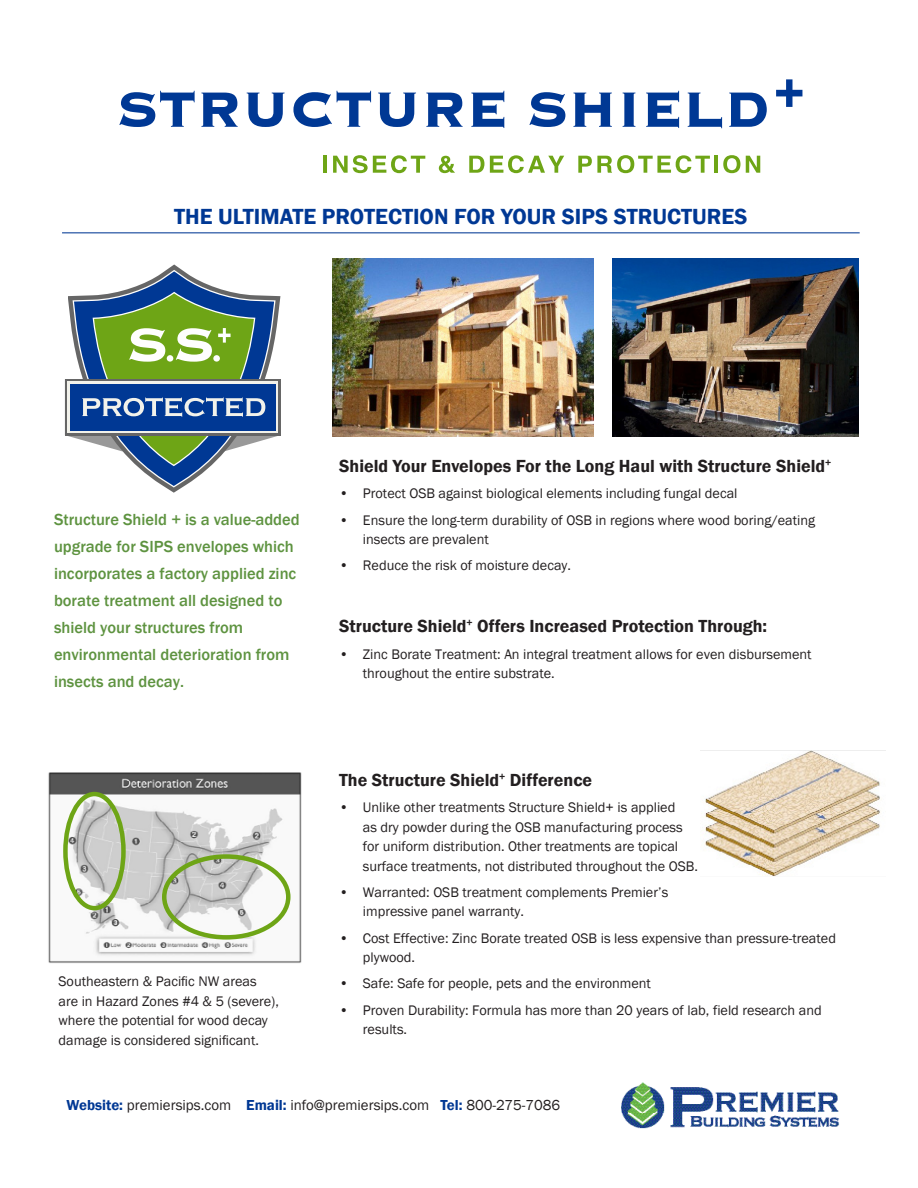
<style>
.page{position:relative;width:918px;height:1188px;background:#fff}
.page>*{position:absolute;margin:0;border:0;box-sizing:border-box;transform-origin:0 0}
.t1{font:600 22.5px "Franklin Gothic";color:#003894}
.Pa1{font:600 18px "Franklin Gothic";color:#231f20}
.t2{font:500 16.5px/27px "Franklin Gothic";color:#5e9340}
.t3{font:14.85px "Franklin Gothic";color:#231f20}
.Pa1-2{font:14.25px/19.5px "Franklin Gothic";color:#231f20}
.s1{font-weight:600;color:#003894}
</style>
<div class="page">
<img style="left:48px;top:772px;width:254px;height:191px">
<hr style="left:62px;top:232px;width:798px;height:1px;background:#003894">
<img style="left:621px;top:1082px;width:218px;height:47px">
<div style="left:63px;top:792px;width:63px;height:118px;border:4px solid #6ea516;border-radius:50%"></div>
<div style="left:162px;top:854px;width:129px;height:86px;border:4px solid #6ea516;border-radius:50%"></div>
<img style="left:701px;top:750px;width:185px;height:126px">
<img style="left:160px;top:90px;width:294px;height:12px">
<svg style="left:131px;top:269px;width:86px;height:220px"></svg>
<svg style="left:65px;top:288px;width:215px;height:182px"></svg>
<img style="left:333px;top:258px;width:261px;height:178px">
<img style="left:612px;top:258px;width:247px;height:178px">
<svg style="left:119px;top:91px;width:76px;height:36px"></svg>
<svg style="left:201px;top:93px;width:37px;height:34px"></svg>
<svg style="left:247px;top:93px;width:38px;height:34px"></svg>
<svg style="left:293px;top:91px;width:78px;height:36px"></svg>
<svg style="left:378px;top:93px;width:38px;height:34px"></svg>
<svg style="left:426px;top:93px;width:37px;height:34px"></svg>
<svg style="left:471px;top:91px;width:33px;height:37px"></svg>
<svg style="left:529px;top:92px;width:36px;height:35px"></svg>
<svg style="left:573px;top:93px;width:39px;height:34px"></svg>
<svg style="left:623px;top:93px;width:12px;height:34px"></svg>
<svg style="left:646px;top:91px;width:33px;height:37px"></svg>
<svg style="left:688px;top:93px;width:34px;height:35px"></svg>
<svg style="left:729px;top:93px;width:38px;height:34px"></svg>
<hr style="left:323px;top:156px;width:4px;height:17px;background:#6ea516">
<svg style="left:333px;top:155px;width:92px;height:18px"></svg>
<svg style="left:439px;top:156px;width:16px;height:17px"></svg>
<svg style="left:469px;top:156px;width:15px;height:17px"></svg>
<svg style="left:490px;top:155px;width:74px;height:18px"></svg>
<svg style="left:578px;top:155px;width:132px;height:18px"></svg>
<hr style="left:714px;top:156px;width:4px;height:17px;background:#6ea516">
<svg style="left:723px;top:155px;width:17px;height:18px"></svg>
<svg style="left:746px;top:156px;width:14px;height:17px"></svg>
<svg style="left:776px;top:79px;width:26px;height:28px"></svg>
<p class="t1" style="left:174px;top:202px;width:575px">THE ULTIMATE PROTECTION FOR YOUR SIPS STRUCTURES</p>
<p class="t2" style="left:54px;top:506px;width:247px">Structure Shield + is a value-added upgrade for SIPS envelopes which incorporates a factory applied zinc borate treatment all designed to shield your structures from environmental deterioration from insects and decay.</p>
<p class="Pa1-2" style="left:58px;top:972px;width:222px">Southeastern &amp; Pacific NW areas are in Hazard Zones #4 &amp; 5 (severe), where the potential for wood decay damage is considered significant.</p>
<p class="Pa1" style="left:339px;top:455px;width:494px">Shield Your Envelopes For the Long Haul with Structure Shield<sup>+</sup></p>
<p class="Pa1-2" style="left:339px;top:484px;width:400px">• Protect OSB against biological elements including fungal decal</p>
<p class="Pa1-2" style="left:363px;top:510px;width:454px;text-indent:-24px">• Ensure the long-term durability of OSB in regions where wood boring/eating insects are prevalent</p>
<p class="Pa1-2" style="left:339px;top:556px;width:233px">• Reduce the risk of moisture decay.</p>
<p class="Pa1" style="left:339px;top:615px;width:430px">Structure Shield<sup>+</sup> Offers Increased Protection Through:</p>
<p class="Pa1-2" style="left:363px;top:644px;width:450px;text-indent:-24px">• Zinc Borate Treatment: An integral treatment allows for even disbursement throughout the entire substrate.</p>
<p class="Pa1" style="left:339px;top:769px;width:255px">The Structure Shield<sup>+</sup> Difference</p>
<p class="Pa1-2" style="left:363px;top:798px;width:337px;text-indent:-24px">• Unlike other treatments Structure Shield+ is applied<br>as dry powder during the OSB manufacturing process for uniform distribution. Other treatments are topical surface treatments, not distributed throughout the OSB.</p>
<p class="Pa1-2" style="left:363px;top:883px;width:307px;text-indent:-24px">• Warranted: OSB treatment complements Premier’s impressive panel warranty.</p>
<p class="Pa1-2" style="left:363px;top:928px;width:475px;text-indent:-24px">• Cost Effective: Zinc Borate treated OSB is less expensive than pressure-treated plywood.</p>
<p class="Pa1-2" style="left:339px;top:974px;width:313px">• Safe: Safe for people, pets and the environment</p>
<p class="Pa1-2" style="left:363px;top:1000px;width:460px;text-indent:-24px">• Proven Durability: Formula has more than 20 years of lab, field research and results.</p>
<p class="t3" style="left:67px;top:1096px;width:495px"><span class="s1">Website:</span> premiersips.com <span class="s1">Email:</span> info@premiersips.com <span class="s1">Tel:</span> 800-275-7086</p>
</div>
